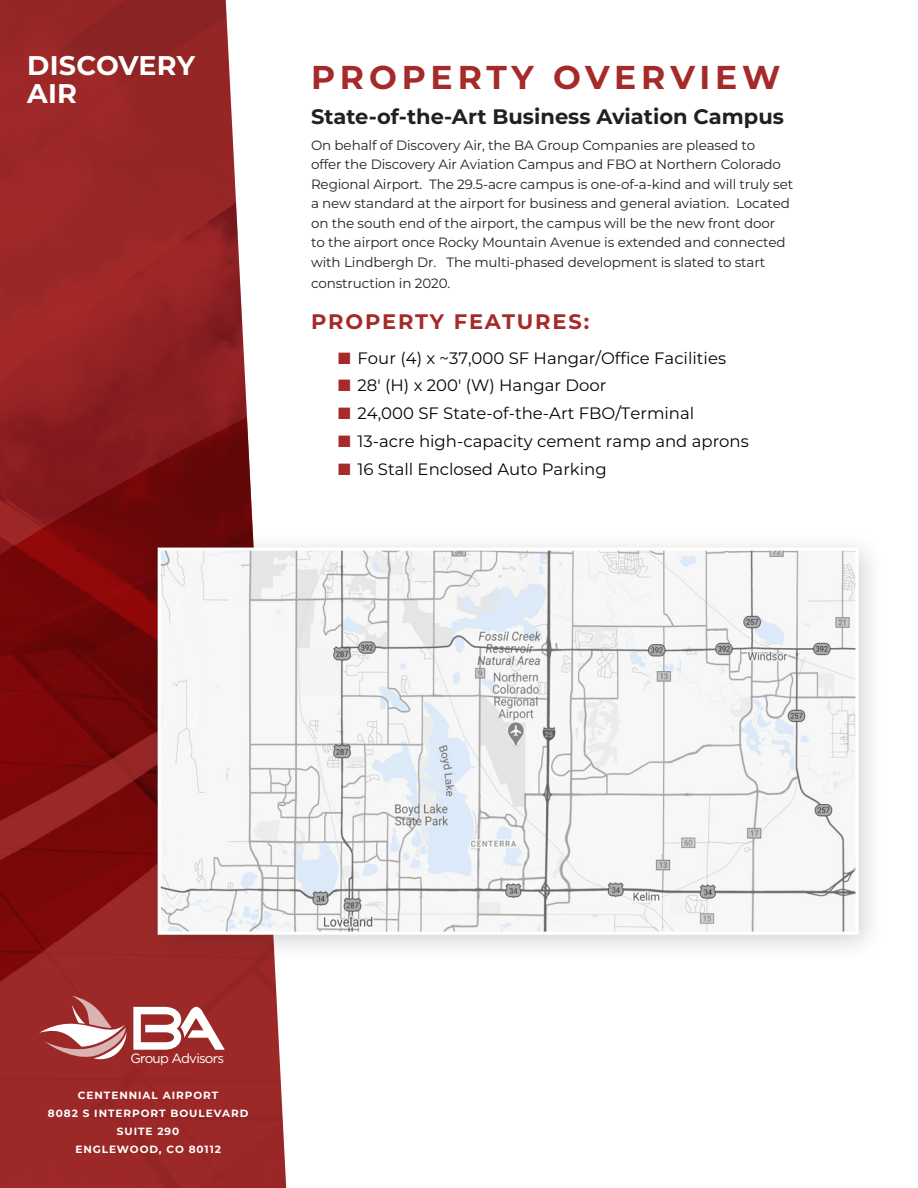
<style>
.page{position:relative;width:918px;height:1188px;background:#fff}
.page>*{position:absolute;margin:0;border:0;box-sizing:border-box;transform-origin:0 0}
.t1{font:700 33px "Montserrat";letter-spacing:.14em;color:#a52a29}
.t2{font:700 27px "Montserrat";letter-spacing:.01em;color:#fff}
.t3{font:700 21px "Montserrat";color:#231f20}
.t4{font:700 21px "Montserrat";letter-spacing:.09em;color:#a52a29}
.t5{font:16.5px "Montserrat";color:#040503}
.t6{font:13.5px/19.5px "Montserrat";letter-spacing:-.01em;color:#231f20}
.t7{font:13.35px "Gotham";letter-spacing:-.06em;color:#fff}
.t8{font:700 10.5px "Montserrat";letter-spacing:.09em;color:#fff}
.s1{color:#a52a29}
</style>
<div class="page">
<img style="left:0;top:0;width:286px;height:1188px">
<svg style="left:133px;top:1007px;width:92px;height:43px"></svg>
<svg style="left:39px;top:996px;width:88px;height:64px"></svg>
<div style="left:139px;top:529px;width:748px;height:434px;background:#231f20;opacity:.2"></div>
<img style="left:162px;top:552px;width:693px;height:379px">
<div style="left:158px;top:548px;width:701px;height:387px;border:3px solid #fff"></div>
<p class="t2" style="left:27px;top:46px;width:169px">DISCOVERY</p>
<p class="t2" style="left:27px;top:74px;width:51px">AIR</p>
<p class="t1" style="left:311px;top:54px;width:471px">PROPERTY OVERVIEW</p>
<p class="t3" style="left:311px;top:101px;width:474px">State-of-the-Art Business Aviation Campus</p>
<p class="t6" style="left:311px;top:135px;width:484px">On behalf of Discovery Air, the BA Group Companies are pleased to<br>offer the Discovery Air Aviation Campus and FBO at Northern Colorado Regional Airport. The 29.5-acre campus is one-of-a-kind and will truly set a new standard at the airport for business and general aviation. Located on the south end of the airport, the campus will be the new front door<br>to the airport once Rocky Mountain Avenue is extended and connected with Lindbergh Dr. The multi-phased development is slated to start</p>
<p class="t6" style="left:311px;top:273px;width:141px">construction in 2020.</p>
<p class="t4" style="left:311px;top:307px;width:280px">PROPERTY FEATURES:</p>
<p class="t5" style="left:338px;top:346px;width:390px"><span class="s1">■</span> Four (4) x ~37,000 SF Hangar/Office Facilities</p>
<p class="t5" style="left:338px;top:374px;width:270px"><span class="s1">■</span> 28′ (H) x 200′ (W) Hangar Door</p>
<p class="t5" style="left:338px;top:402px;width:358px"><span class="s1">■</span> 24,000 SF State-of-the-Art FBO/Terminal</p>
<p class="t5" style="left:338px;top:430px;width:412px"><span class="s1">■</span> 13-acre high-capacity cement ramp and aprons</p>
<p class="t5" style="left:338px;top:457px;width:270px"><span class="s1">■</span> 16 Stall Enclosed Auto Parking</p>
<p class="t7" style="left:130px;top:1049px;width:95px">Group Advisors</p>
<p class="t8" style="left:78px;top:1088px;width:142px">CENTENNIAL AIRPORT</p>
<p class="t8" style="left:48px;top:1106px;width:202px">8082 S INTERPORT BOULEVARD</p>
<p class="t8" style="left:117px;top:1124px;width:64px">SUITE 290</p>
<p class="t8" style="left:75px;top:1142px;width:147px">ENGLEWOOD, CO 80112</p>
</div>
